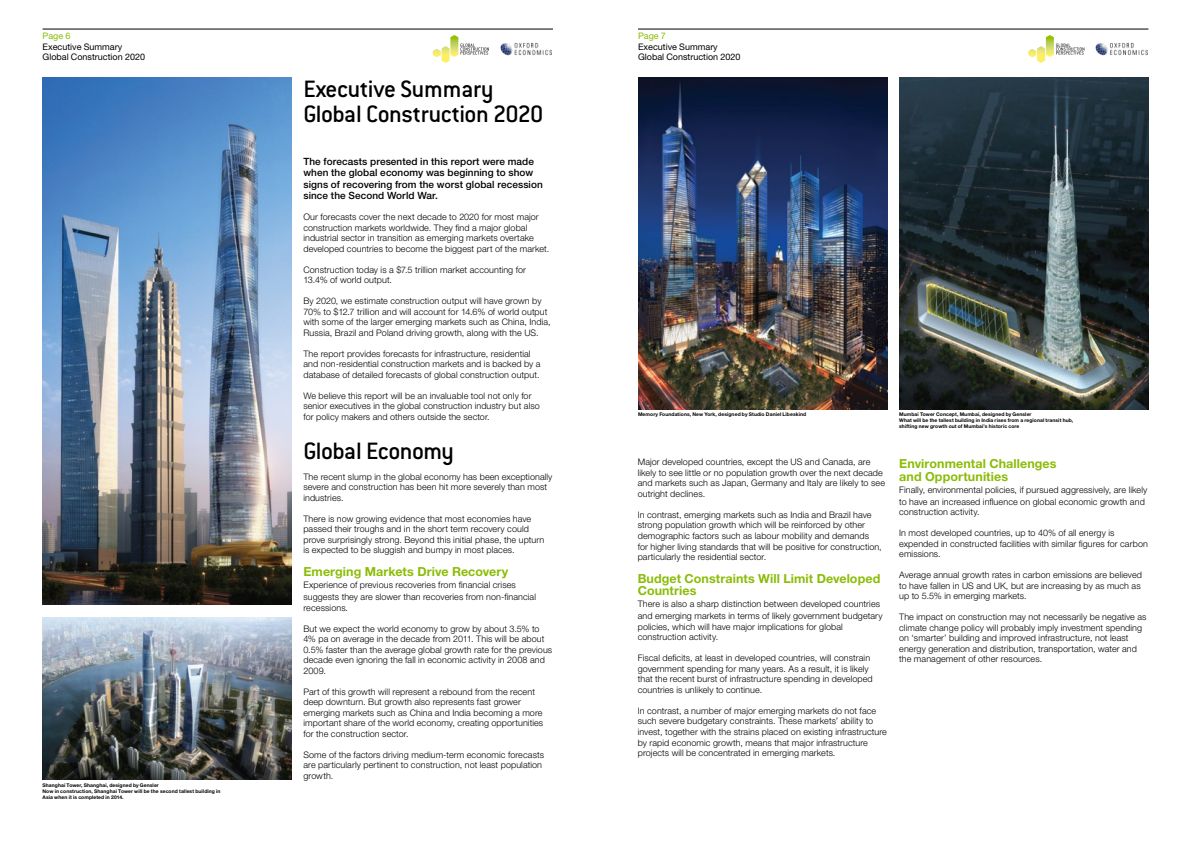
<style>
.page{position:relative;width:1191px;height:842px;background:#fff}
.page>*{position:absolute;margin:0;border:0;box-sizing:border-box;transform-origin:0 0}
.t1{font:500 26px/25px "Conduit ITC";letter-spacing:-.02em;color:#000}
.t2{font:700 12.5px/12.5px "Helvetica Neue LT";letter-spacing:.005em;color:#8bbc07}
.t3{font:500 10px/11.5px "Helvetica Neue LT";letter-spacing:.005em;color:#000}
.t4{font:300 9px/10.5px "Helvetica Neue LT";letter-spacing:.01em;color:#000}
.t5{font:9px/10.5px "Helvetica Neue LT";color:#000}
.t6{font:9px "Helvetica Neue LT";color:#8bbc07}
.t7{font:700 5px/6px "Helvetica Neue LT";letter-spacing:.015em;color:#000}
</style>
<div class="page">
<img style="left:43px;top:77px;width:248px;height:527px">
<img style="left:638px;top:77px;width:249px;height:333px">
<img style="left:899px;top:77px;width:249px;height:333px">
<hr style="left:638px;top:29px;width:510px;height:1px;background:#000">
<hr style="left:43px;top:29px;width:510px;height:1px;background:#000">
<img style="left:43px;top:617px;width:248px;height:163px">
<svg style="left:433px;top:35px;width:56px;height:28px"></svg>
<img style="left:500px;top:42px;width:52px;height:14px">
<svg style="left:1028px;top:35px;width:56px;height:28px"></svg>
<img style="left:1095px;top:42px;width:53px;height:14px">
<p class="t6" style="left:43px;top:30px;width:29px">Page 6</p>
<p class="t5" style="left:43px;top:41px;width:104px">Executive Summary<br>Global Construction 2020</p>
<p class="t7" style="left:43px;top:782px;width:179px">Shanghai Tower, Shanghai, designed by Gensler<br>Now in construction, Shanghai Tower will be the second tallest building in<br>Asia when it is completed in 2014.</p>
<h1 class="t1" style="left:303px;top:76px;width:242px">Executive Summary<br>Global Construction 2020</h1>
<p class="t3" style="left:303px;top:155px;width:241px">The forecasts presented in this report were made when the global economy was beginning to show signs of recovering from the worst global recession since the Second World War.</p>
<p class="t4" style="left:303px;top:211px;width:247px">Our forecasts cover the next decade to 2020 for most major construction markets worldwide. They find a major global industrial sector in transition as emerging markets overtake developed countries to become the biggest part of the market.</p>
<p class="t4" style="left:303px;top:264px;width:224px">Construction today is a $7.5 trillion market accounting for<br>13.4% of world output.</p>
<p class="t4" style="left:303px;top:295px;width:249px">By 2020, we estimate construction output will have grown by 70% to $12.7 trillion and will account for 14.6% of world output with some of the larger emerging markets such as China, India, Russia, Brazil and Poland driving growth, along with the US.</p>
<p class="t4" style="left:303px;top:348px;width:239px">The report provides forecasts for infrastructure, residential and non-residential construction markets and is backed by a database of detailed forecasts of global construction output.</p>
<p class="t4" style="left:303px;top:390px;width:238px">We believe this report will be an invaluable tool not only for senior executives in the global construction industry but also for policy makers and others outside the sector.</p>
<h1 class="t1" style="left:303px;top:438px;width:152px">Global Economy</h1>
<p class="t4" style="left:303px;top:471px;width:250px">The recent slump in the global economy has been exceptionally severe and construction has been hit more severely than most industries.</p>
<p class="t4" style="left:303px;top:513px;width:242px">There is now growing evidence that most economies have passed their troughs and in the short term recovery could prove surprisingly strong. Beyond this initial phase, the upturn is expected to be sluggish and bumpy in most places.</p>
<h2 class="t2" style="left:303px;top:565px;width:206px">Emerging Markets Drive Recovery</h2>
<p class="t4" style="left:303px;top:579px;width:234px;line-height:12px">Experience of previous recoveries from financial crises suggests they are slower than recoveries from non-financial</p>
<p class="t4" style="left:303px;top:602px;width:46px">recessions.</p>
<p class="t4" style="left:303px;top:623px;width:250px">But we expect the world economy to grow by about 3.5% to 4% pa on average in the decade from 2011. This will be about 0.5% faster than the average global growth rate for the previous decade even ignoring the fall in economic activity in 2008 and 2009.</p>
<p class="t4" style="left:303px;top:686px;width:241px">Part of this growth will represent a rebound from the recent deep downturn. But growth also represents fast grower emerging markets such as China and India becoming a more important share of the world economy, creating opportunities for the construction sector.</p>
<p class="t4" style="left:303px;top:749px;width:242px">Some of the factors driving medium-term economic forecasts are particularly pertinent to construction, not least population growth.</p>
<p class="t6" style="left:638px;top:30px;width:29px">Page 7</p>
<p class="t5" style="left:638px;top:41px;width:104px">Executive Summary<br>Global Construction 2020</p>
<p class="t7" style="left:638px;top:411px;width:170px">Memory Foundations, New York, designed by Studio Daniel Libeskind</p>
<p class="t7" style="left:899px;top:411px;width:175px">Mumbai Tower Concept, Mumbai, designed by Gensler<br>What will be the tallest building in India rises from a regional transit hub, shifting new growth out of Mumbai’s historic core</p>
<h2 class="t2" style="left:899px;top:457px;width:159px">Environmental Challenges and Opportunities</h2>
<p class="t4" style="left:899px;top:483px;width:250px;line-height:12px">Finally, environmental policies, if pursued aggressively, are likely to have an increased influence on global economic growth and</p>
<p class="t4" style="left:899px;top:506px;width:82px">construction activity.</p>
<p class="t4" style="left:899px;top:527px;width:250px">In most developed countries, up to 40% of all energy is expended in constructed facilities with similar figures for carbon emissions.</p>
<p class="t4" style="left:899px;top:569px;width:244px">Average annual growth rates in carbon emissions are believed to have fallen in US and UK, but are increasing by as much as up to 5.5% in emerging markets.</p>
<p class="t4" style="left:899px;top:611px;width:249px">The impact on construction may not necessarily be negative as climate change policy will probably imply investment spending on ‘smarter’ building and improved infrastructure, not least energy generation and distribution, transportation, water and the management of other resources.</p>
<p class="t4" style="left:638px;top:457px;width:249px">Major developed countries, except the US and Canada, are likely to see little or no population growth over the next decade and markets such as Japan, Germany and Italy are likely to see outright declines.</p>
<p class="t4" style="left:638px;top:509px;width:245px">In contrast, emerging markets such as India and Brazil have strong population growth which will be reinforced by other demographic factors such as labour mobility and demands<br>for higher living standards that will be positive for construction, particularly the residential sector.</p>
<h2 class="t2" style="left:638px;top:572px;width:244px">Budget Constraints Will Limit Developed<br>Countries</h2>
<p class="t4" style="left:638px;top:598px;width:246px;line-height:12px">There is also a sharp distinction between developed countries and emerging markets in terms of likely government budgetary</p>
<p class="t4" style="left:638px;top:621px;width:207px">policies, which will have major implications for global construction activity.</p>
<p class="t4" style="left:638px;top:653px;width:236px">Fiscal deficits, at least in developed countries, will constrain government spending for many years. As a result, it is likely that the recent burst of infrastructure spending in developed countries is unlikely to continue.</p>
<p class="t4" style="left:638px;top:705px;width:251px">In contrast, a number of major emerging markets do not face such severe budgetary constraints. These markets’ ability to invest, together with the strains placed on existing infrastructure by rapid economic growth, means that major infrastructure projects will be concentrated in emerging markets.</p>
</div>
